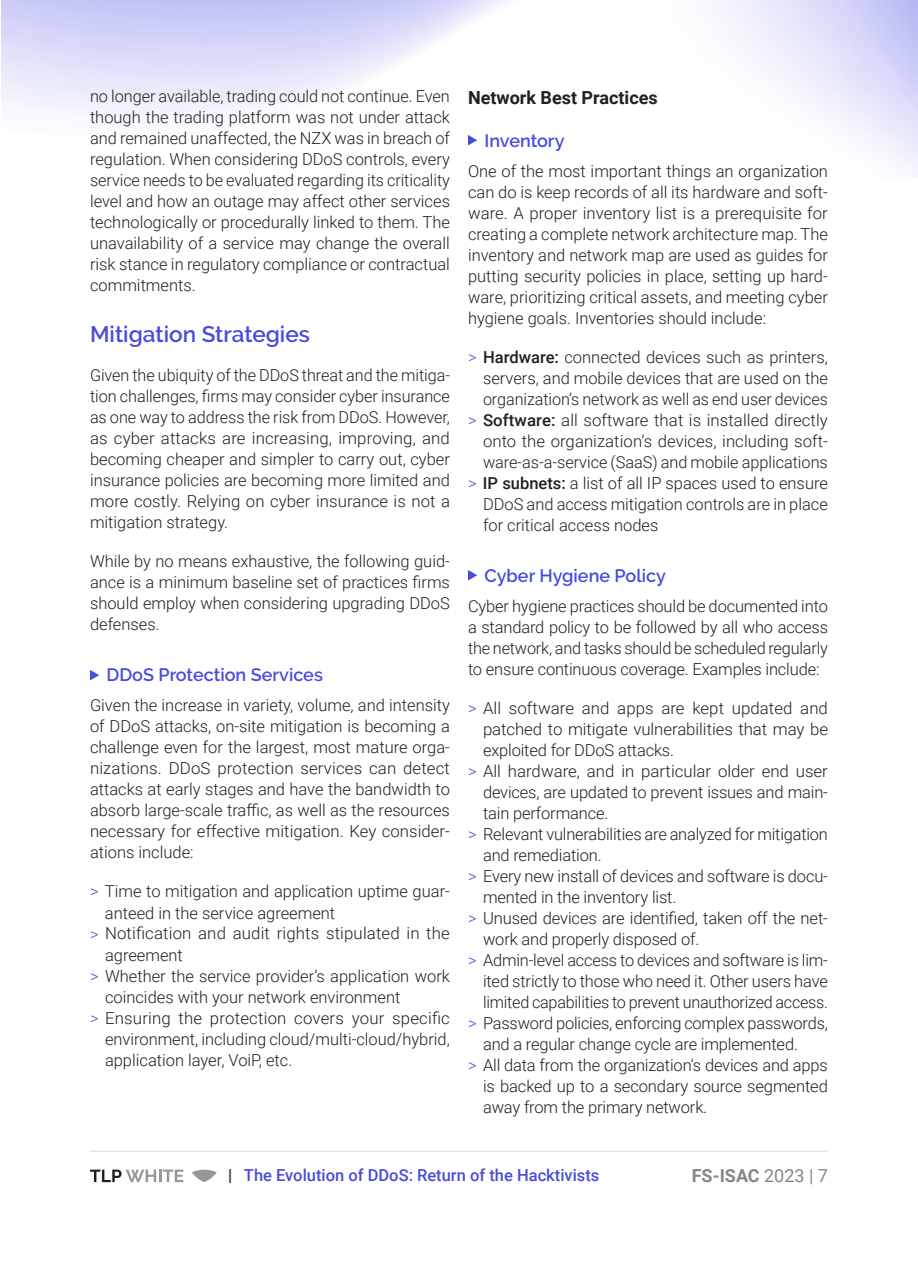
<style>
.page{position:relative;width:918px;height:1263px;background:#fff}
.page>*{position:absolute;margin:0;border:0;box-sizing:border-box;transform-origin:0 0}
.t1{font:600 22.5px "Raleway";color:#494cdb}
.t2{font:600 18px "Raleway";color:#494cdb}
.t3{font:700 18px "Roboto";color:#231f20}
.t4{font:700 18px "Roboto";color:#858689}
.t5{font:300 16.5px/21px "Roboto";color:#231f20;text-align:justify}
.t6{font:500 16.5px "Roboto";color:#494cdb}
.s1{color:#494cdb}
.s2{font-weight:500}
.s3{color:#231f20}
.s4{font-weight:400}
</style>
<div class="page">
<hr style="left:90px;top:1150px;width:738px;height:2px;background:#e5e5e5">
<svg style="left:90px;top:1169px;width:93px;height:13px"></svg>
<svg style="left:192px;top:1169px;width:25px;height:13px"></svg>
<svg style="left:90px;top:670px;width:9px;height:10px"></svg>
<svg style="left:468px;top:570px;width:9px;height:10px"></svg>
<svg style="left:468px;top:135px;width:9px;height:10px"></svg>
<p class="t5" style="left:90px;top:85px;width:362px">no longer available, trading could not continue. Even though the trading platform was not under attack and remained unaffected, the NZX was in breach of regulation. When considering DDoS controls, every service needs to be evaluated regarding its criticality level and how an outage may affect other services technologically or procedurally linked to them. The unavailability of a service may change the overall risk stance in regulatory compliance or contractual commitments.</p>
<h1 class="t1" style="left:90px;top:322px;width:221px">Mitigation Strategies</h1>
<p class="t5" style="left:90px;top:364px;width:362px">Given the ubiquity of the DDoS threat and the mitiga&shy;tion challenges, firms may consider cyber insurance as one way to address the risk from DDoS. However, as cyber attacks are increasing, improving, and becoming cheaper and simpler to carry out, cyber insurance policies are becoming more limited and more costly. Relying on cyber insurance is not a mitigation strategy.</p>
<p class="t5" style="left:90px;top:550px;width:361px">While by no means exhaustive, the following guid&shy;ance is a minimum baseline set of practices firms should employ when considering upgrading DDoS defenses.</p>
<p class="t2" style="left:106px;top:665px;width:218px">DDoS Protection Services</p>
<p class="t5" style="left:90px;top:694px;width:362px">Given the increase in variety, volume, and intensity of DDoS attacks, on-site mitigation is becoming a challenge even for the largest, most mature orga&shy;nizations. DDoS protection services can detect attacks at early stages and have the bandwidth to absorb large-scale traffic, as well as the resources necessary for effective mitigation. Key consider&shy;ations include:</p>
<p class="t5" style="left:90px;top:880px;width:361px"><span class="s1">&gt;</span> Time to mitigation and application uptime guar-</p>
<p class="t5" style="left:105px;top:901px;width:232px">anteed in the service agreement</p>
<p class="t5" style="left:90px;top:922px;width:361px"><span class="s1">&gt;</span> Notification and audit rights stipulated in the</p>
<p class="t5" style="left:105px;top:943px;width:79px">agreement</p>
<p class="t5" style="left:90px;top:964px;width:362px"><span class="s1">&gt;</span> Whether the service provider’s application work</p>
<p class="t5" style="left:105px;top:985px;width:297px">coincides with your network environment</p>
<p class="t5" style="left:90px;top:1006px;width:361px"><span class="s1">&gt;</span> Ensuring the protection covers your specific</p>
<p class="t5" style="left:105px;top:1027px;width:346px">environment, including cloud/multi-cloud/hybrid,</p>
<p class="t5" style="left:105px;top:1048px;width:189px">application layer, VoiP, etc.</p>
<p class="t3" style="left:468px;top:84px;width:191px">Network Best Practices</p>
<p class="t2" style="left:485px;top:130px;width:82px">Inventory</p>
<p class="t5" style="left:468px;top:160px;width:361px">One of the most important things an organization can do is keep records of all its hardware and soft&shy;ware. A proper inventory list is a prerequisite for creating a complete network architecture map. The inventory and network map are used as guides for putting security policies in place, setting up hard&shy;ware, prioritizing critical assets, and meeting cyber hygiene goals. Inventories should include:</p>
<p class="t5" style="left:468px;top:346px;width:361px"><span class="s1">&gt;</span> <span class="s2">Hardware:</span> connected devices such as printers,</p>
<p class="t5" style="left:483px;top:367px;width:347px">servers, and mobile devices that are used on the</p>
<p class="t5" style="left:483px;top:388px;width:346px">organization’s network as well as end user devices</p>
<p class="t5" style="left:468px;top:409px;width:361px"><span class="s1">&gt;</span> <span class="s2">Software:</span> all software that is installed directly</p>
<p class="t5" style="left:483px;top:430px;width:346px">onto the organization’s devices, including soft-</p>
<p class="t5" style="left:483px;top:451px;width:346px">ware-as-a-service (SaaS) and mobile applications</p>
<p class="t5" style="left:468px;top:472px;width:362px"><span class="s1">&gt;</span> <span class="s2">IP subnets:</span> a list of all IP spaces used to ensure</p>
<p class="t5" style="left:483px;top:493px;width:346px">DDoS and access mitigation controls are in place</p>
<p class="t5" style="left:483px;top:514px;width:177px">for critical access nodes</p>
<p class="t2" style="left:484px;top:565px;width:183px">Cyber Hygiene Policy</p>
<p class="t5" style="left:468px;top:595px;width:362px">Cyber hygiene practices should be documented into a standard policy to be followed by all who access the network, and tasks should be scheduled regularly to ensure continuous coverage. Examples include:</p>
<p class="t5" style="left:468px;top:697px;width:361px"><span class="s1">&gt;</span> All software and apps are kept updated and</p>
<p class="t5" style="left:483px;top:718px;width:347px">patched to mitigate vulnerabilities that may be</p>
<p class="t5" style="left:483px;top:739px;width:193px">exploited for DDoS attacks.</p>
<p class="t5" style="left:468px;top:760px;width:361px"><span class="s1">&gt;</span> All hardware, and in particular older end user</p>
<p class="t5" style="left:483px;top:781px;width:346px">devices, are updated to prevent issues and main-</p>
<p class="t5" style="left:483px;top:802px;width:127px">tain performance.</p>
<p class="t5" style="left:468px;top:823px;width:361px"><span class="s1">&gt;</span> Relevant vulnerabilities are analyzed for mitigation</p>
<p class="t5" style="left:483px;top:844px;width:120px">and remediation.</p>
<p class="t5" style="left:468px;top:865px;width:361px"><span class="s1">&gt;</span> Every new install of devices and software is docu-</p>
<p class="t5" style="left:483px;top:886px;width:195px">mented in the inventory list.</p>
<p class="t5" style="left:468px;top:907px;width:361px"><span class="s1">&gt;</span> Unused devices are identified, taken off the net-</p>
<p class="t5" style="left:483px;top:928px;width:218px">work and properly disposed of.</p>
<p class="t5" style="left:468px;top:949px;width:361px"><span class="s1">&gt;</span> Admin-level access to devices and software is lim-</p>
<p class="t5" style="left:483px;top:970px;width:346px">ited strictly to those who need it. Other users have</p>
<p class="t5" style="left:483px;top:991px;width:347px">limited capabilities to prevent unauthorized access.</p>
<p class="t5" style="left:468px;top:1012px;width:361px"><span class="s1">&gt;</span> Password policies, enforcing complex passwords,</p>
<p class="t5" style="left:483px;top:1033px;width:316px">and a regular change cycle are implemented.</p>
<p class="t5" style="left:468px;top:1054px;width:361px"><span class="s1">&gt;</span> All data from the organization’s devices and apps</p>
<p class="t5" style="left:483px;top:1075px;width:346px">is backed up to a secondary source segmented</p>
<p class="t5" style="left:483px;top:1096px;width:226px">away from the primary network.</p>
<p class="t6" style="left:228px;top:1163px;width:373px"><span class="s3">|</span> The Evolution of DDoS: Return of the Hacktivists</p>
<p class="t4" style="left:692px;top:1163px;width:138px">FS-ISAC <span class="s4">2023 | 7</span></p>
</div>
